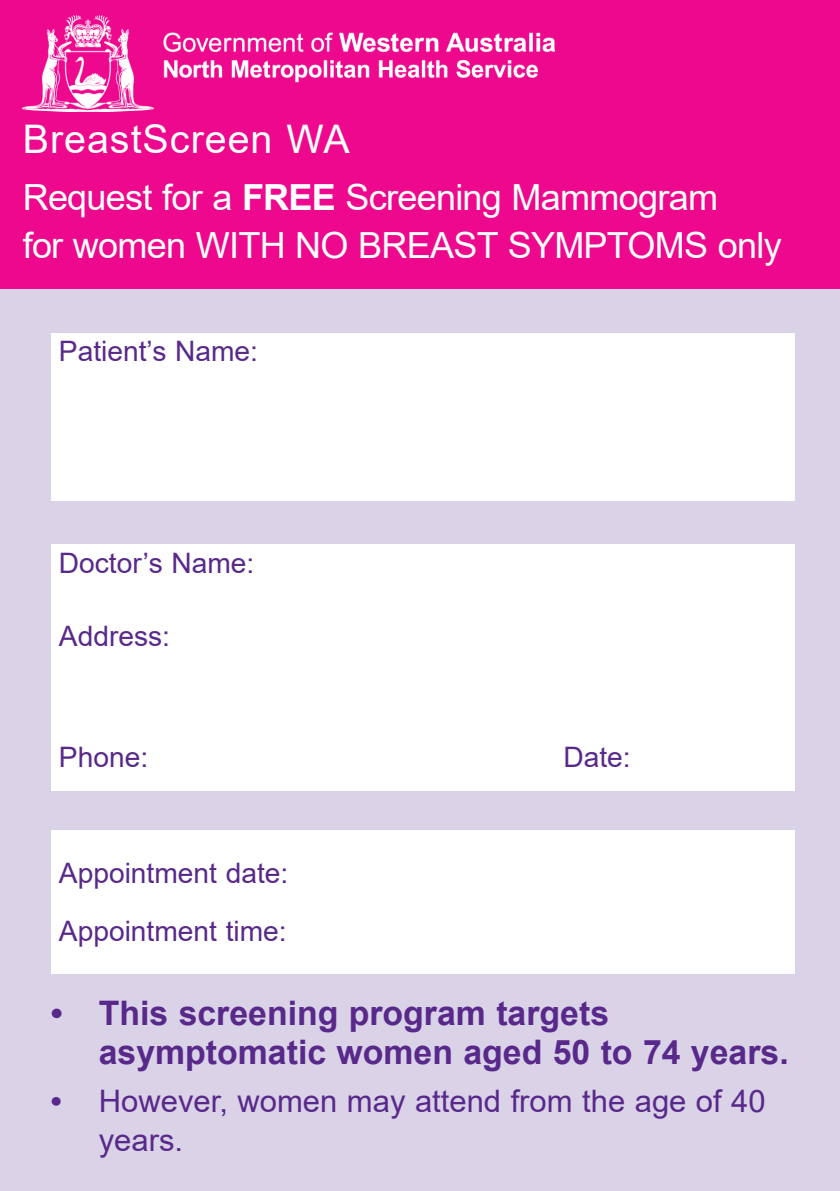
<style>
.page{position:relative;width:840px;height:1191px;background:#fff}
.page>*{position:absolute;margin:0;border:0;box-sizing:border-box;transform-origin:0 0}
.t1{font:39.4px "Arial";letter-spacing:.025em;color:#fff}
.t2{font:36px/47.8px "Arial";letter-spacing:-.02em;color:#fff}
.t3{font:700 33.8px/39.4px "Arial";color:#58298a}
.t4{font:31px/39.4px "Arial";color:#58298a}
.t5{font:28.2px/57.4px "Arial";color:#58298a}
.s1{font-weight:700}
</style>
<div class="page">
<div style="left:0;top:42px;width:839px;height:1149px;background:#dad2e7"></div>
<div style="left:51px;top:333px;width:743px;height:167px;background:#fff"></div>
<div style="left:51px;top:544px;width:743px;height:246px;background:#fff"></div>
<div style="left:51px;top:830px;width:743px;height:143px;background:#fff"></div>
<div style="left:0;top:0;width:839px;height:289px;background:#ed088d"></div>
<img style="left:22px;top:16px;width:532px;height:96px">
<h1 class="t1" style="left:23px;top:112px;width:328px">BreastScreen WA</h1>
<p class="t2" style="left:23px;top:173px;width:760px">Request for a <span class="s1">FREE</span> Screening Mammogram<br>for women WITH NO BREAST SYMPTOMS only</p>
<p class="t5" style="left:59px;top:322px;width:200px">Patient’s Name:</p>
<p class="t5" style="left:59px;top:534px;width:197px">Doctor’s Name:</p>
<p class="t5" style="left:59px;top:607px;width:113px">Address:</p>
<p class="t5" style="left:59px;top:728px;width:91px">Phone:</p>
<p class="t5" style="left:563px;top:728px;width:69px">Date:</p>
<p class="t5" style="left:59px;top:844px;width:231px">Appointment date:<br>Appointment time:</p>
<p class="t3" style="left:99px;top:993px;width:691px;text-indent:-48px">• This screening program targets asymptomatic women aged 50 to 74 years.</p>
<p class="t4" style="left:99px;top:1080px;width:668px;text-indent:-48px"><span class="s1">•</span> However, women may attend from the age of 40 years.</p>
</div>
